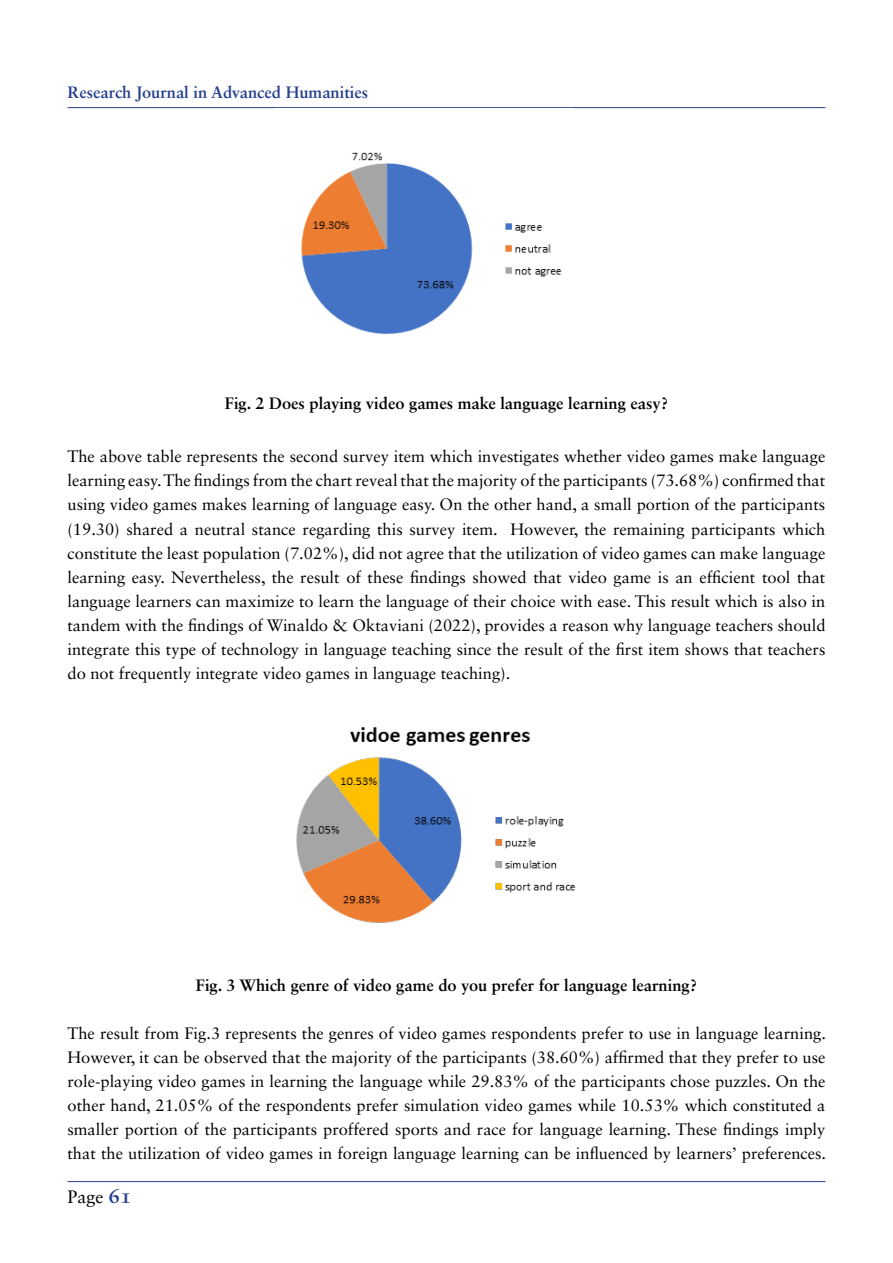
<style>
.page{position:relative;width:893px;height:1263px;background:#fff}
.page>*{position:absolute;margin:0;border:0;box-sizing:border-box;transform-origin:0 0}
.t1{font:18px "Sabon LT Std";color:#000}
.t2{font:16.5px/24px "Sabon LT Std";color:#000;text-align:justify}
.t3{font:700 16.5px "Sabon LT Std";color:#000}
.t4{font:700 16.5px "Sabon LT Std";color:#25408f}
.s1{font-weight:700;font-size:21px;color:#25408f}
</style>
<div class="page">
<hr style="left:68px;top:107px;width:757px;height:1px;background:#25408f">
<hr style="left:68px;top:1181px;width:757px;height:1px;background:#25408f">
<img style="left:301px;top:152px;width:261px;height:183px">
<img style="left:296px;top:727px;width:280px;height:196px">
<p class="t4" style="left:68px;top:82px;width:302px">Research Journal in Advanced Humanities</p>
<p class="t3" style="left:225px;top:393px;width:445px">Fig. 2 Does playing video games make language learning easy?</p>
<p class="t2" style="left:67px;top:445px;width:759px">The above table represents the second survey item which investigates whether video games make language learning easy. The findings from the chart reveal that the majority of the participants (73.68%) confirmed that using video games makes learning of language easy. On the other hand, a small portion of the participants (19.30) shared a neutral stance regarding this survey item. However, the remaining participants which constitute the least population (7.02%), did not agree that the utilization of video games can make language learning easy. Nevertheless, the result of these findings showed that video game is an efficient tool that language learners can maximize to learn the language of their choice with ease. This result which is also in tandem with the findings of Winaldo &amp; Oktaviani (2022), provides a reason why language teachers should integrate this type of technology in language teaching since the result of the first item shows that teachers do not frequently integrate video games in language teaching).</p>
<p class="t3" style="left:196px;top:975px;width:503px">Fig. 3 Which genre of video game do you prefer for language learning?</p>
<p class="t2" style="left:67px;top:1021px;width:760px">The result from Fig.3 represents the genres of video games respondents prefer to use in language learning.<br>However, it can be observed that the majority of the participants (38.60%) affirmed that they prefer to use role-playing video games in learning the language while 29.83% of the participants chose puzzles. On the other hand, 21.05% of the respondents prefer simulation video games while 10.53% which constituted a smaller portion of the participants proffered sports and race for language learning. These findings imply that the utilization of video games in foreign language learning can be influenced by learners’ preferences.</p>
<p class="t1" style="left:68px;top:1185px;width:66px">Page <span class="s1">61</span></p>
</div>
